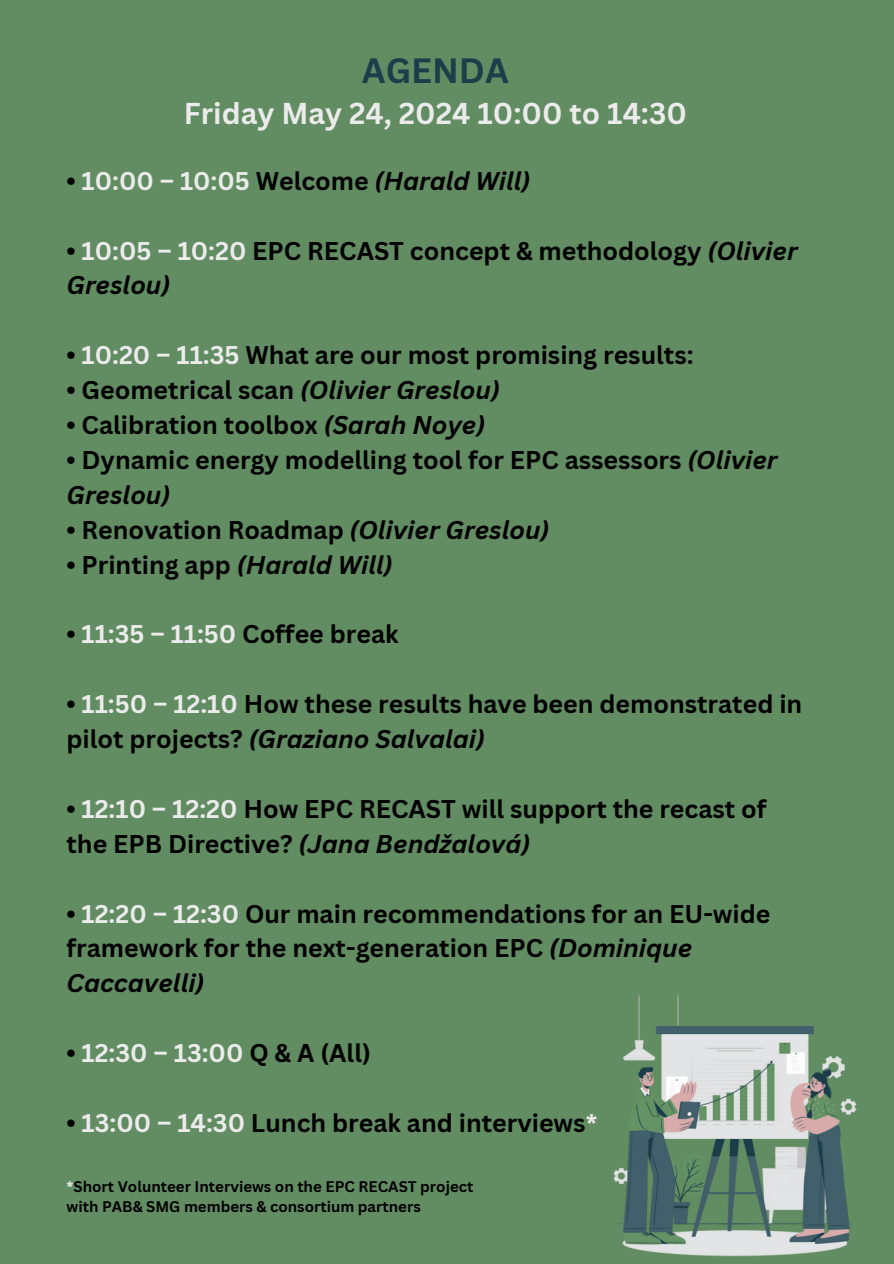
<style>
.page{position:relative;width:894px;height:1264px;background:#fff}
.page>*{position:absolute;margin:0;border:0;box-sizing:border-box;transform-origin:0 0}
.t1{font:700 34.2px "Canva Sans";color:#1c3e4b}
.t2{font:700 29.4px "Canva Sans";color:#ebebeb}
.t3{font:700 24.9px/34.8px "Canva Sans";color:#000}
.t4{font:italic 700 24.9px "Canva Sans";color:#000}
.t5{font:700 24.9px "Canva Sans";color:#ebebeb}
.t6{font:700 15px "Canva Sans";color:#000}
.s1{font-style:normal}
.s2{font-style:normal;color:#ebebeb}
.s3{color:#ebebeb}
.s4{font-style:italic}
.s5{color:#000}
</style>
<div class="page">
<div style="left:0;top:0;width:893px;height:1263px;background:#628c62"></div>
<img style="left:613px;top:995px;width:244px;height:262px">
<h1 class="t1" style="left:362px;top:46px;width:148px">AGENDA</h1>
<h2 class="t2" style="left:184px;top:93px;width:504px">Friday May 24, 2024 10:00 to 14:30</h2>
<h3 class="t4" style="left:66px;top:163px;width:465px"><span class="s1">•</span> <span class="s2">10:00 – 10:05</span> <span class="s1">Welcome</span> (Harald Will)</h3>
<h3 class="t3" style="left:66px;top:232px;width:732px">• <span class="s3">10:05 – 10:20</span> EPC RECAST concept &amp; methodology <span class="s4">(Olivier<br>Greslou)</span></h3>
<h3 class="t3" style="left:66px;top:337px;width:628px">• <span class="s3">10:20 – 11:35</span> What are our most promising results:</h3>
<h3 class="t3" style="left:66px;top:372px;width:434px">• Geometrical scan <span class="s4">(Olivier Greslou)</span></h3>
<h3 class="t3" style="left:66px;top:407px;width:420px">• Calibration toolbox <span class="s4">(Sarah Noye)</span></h3>
<h3 class="t3" style="left:66px;top:442px;width:712px">• Dynamic energy modelling tool for EPC assessors <span class="s4">(Olivier<br>Greslou)</span></h3>
<h3 class="t3" style="left:66px;top:511px;width:484px">• Renovation Roadmap <span class="s4">(Olivier Greslou)</span></h3>
<h3 class="t3" style="left:66px;top:546px;width:327px">• Printing app <span class="s4">(Harald Will)</span></h3>
<h3 class="t3" style="left:66px;top:616px;width:333px">• <span class="s3">11:35 – 11:50</span> Coffee break</h3>
<h3 class="t3" style="left:66px;top:686px;width:737px">• <span class="s3">11:50 – 12:10</span> How these results have been demonstrated in pilot projects? <span class="s4">(Graziano Salvalai)</span></h3>
<h3 class="t3" style="left:66px;top:790px;width:701px">• <span class="s3">12:10 – 12:20</span> How EPC RECAST will support the recast of the EPB Directive? <span class="s4">(Jana Bendžalová)</span></h3>
<h3 class="t3" style="left:66px;top:895px;width:705px">• <span class="s3">12:20 – 12:30</span> Our main recommendations for an EU-wide framework for the next-generation EPC <span class="s4">(Dominique<br>Caccavelli)</span></h3>
<h3 class="t5" style="left:66px;top:1035px;width:306px"><span class="s5">•</span> 12:30 – 13:00 <span class="s5">Q &amp; A (All)</span></h3>
<h3 class="t3" style="left:66px;top:1104px;width:532px">• <span class="s3">13:00 – 14:30</span> Lunch break and interviews<span class="s3">*</span></h3>
<p class="t6" style="left:66px;top:1175px;width:408px"><span class="s3">*</span>Short Volunteer Interviews on the EPC RECAST project</p>
<p class="t6" style="left:66px;top:1195px;width:355px">with PAB&amp; SMG members &amp; consortium partners</p>
</div>
